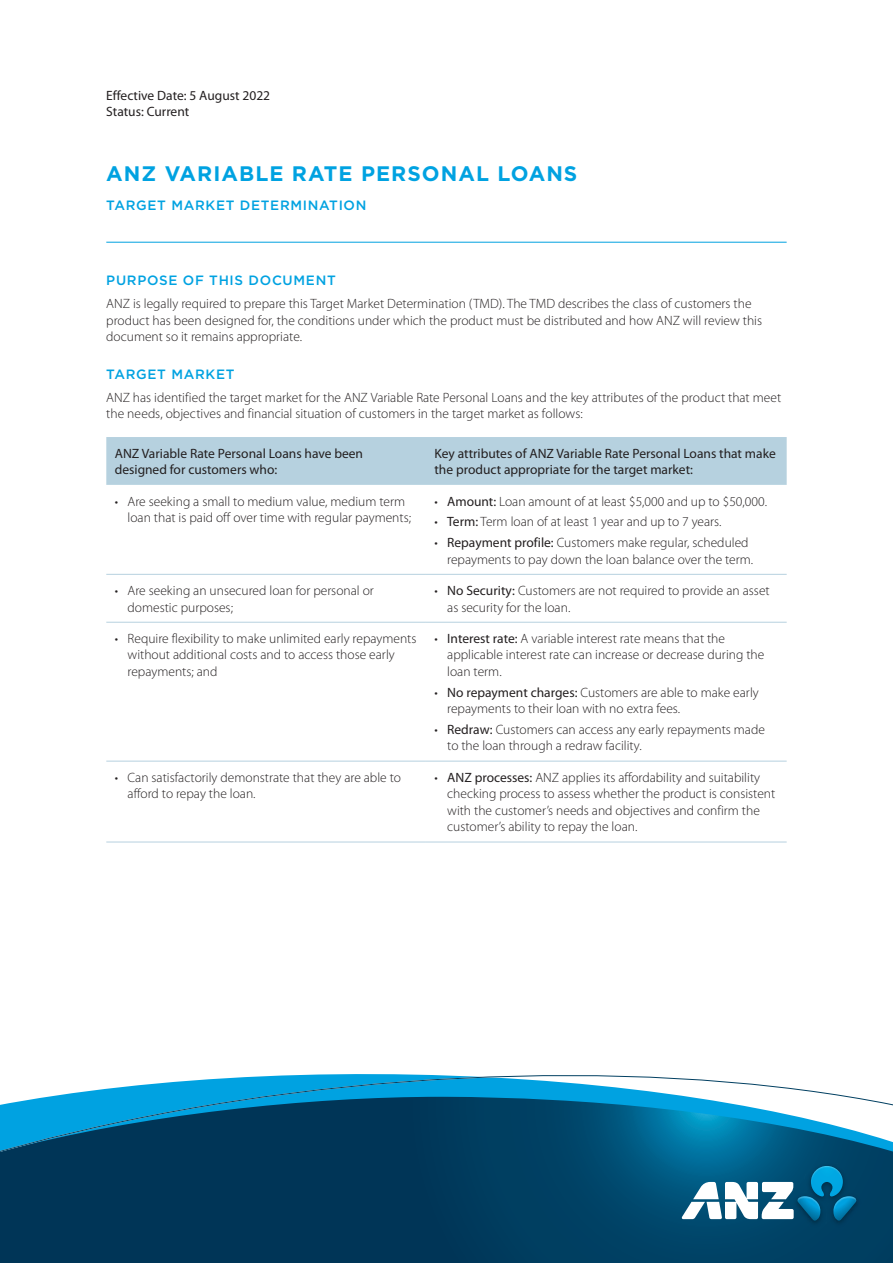
<style>
.page{position:relative;width:893px;height:1263px;background:#fff}
.page>*{position:absolute;margin:0;border:0;box-sizing:border-box;transform-origin:0 0}
.t1{font:700 21px "Gotham";letter-spacing:.05em;color:#00a2e1}
.t2{font:300 13.5px/16.5px "Myriad Pro";color:#231f20}
.t3{font:13.5px/16.5px "Myriad Pro";color:#231f20}
.t4{font:500 13.5px "Gotham";letter-spacing:.05em;color:#00a2e1}
.s1{font-weight:400}
</style>
<div class="page">
<svg style="left:0;top:1172px;width:893px;height:91px;background:#003a5c"></svg>
<svg style="left:0;top:1074px;width:893px;height:98px"></svg>
<img style="left:786px;top:1157px;width:81px;height:77px">
<svg style="left:682px;top:1166px;width:115px;height:55px"></svg>
<img style="left:797px;top:1166px;width:60px;height:55px">
<div style="left:106px;top:437px;width:681px;height:48px;background:#b6d1df"></div>
<svg style="left:106px;top:573px;width:681px;height:269px"></svg>
<hr style="left:106px;top:574px;width:320px;height:1px;background:#b6d1df">
<hr style="left:426px;top:574px;width:361px;height:1px;background:#b6d1df">
<hr style="left:106px;top:622px;width:320px;height:1px;background:#b6d1df">
<hr style="left:426px;top:622px;width:361px;height:1px;background:#b6d1df">
<hr style="left:106px;top:761px;width:320px;height:1px;background:#b6d1df">
<hr style="left:426px;top:761px;width:361px;height:1px;background:#b6d1df">
<hr style="left:106px;top:842px;width:320px;height:1px;background:#b6d1df">
<hr style="left:426px;top:842px;width:361px;height:1px;background:#b6d1df">
<hr style="left:106px;top:242px;width:681px;height:1px;background:#00a2e1">
<p class="t3" style="left:106px;top:87px;width:165px">Effective Date: 5 August 2022<br>Status: Current</p>
<h1 class="t1" style="left:106px;top:162px;width:473px">ANZ VARIABLE RATE PERSONAL LOANS</h1>
<p class="t4" style="left:106px;top:198px;width:262px">TARGET MARKET DETERMINATION</p>
<p class="t4" style="left:106px;top:273px;width:231px">PURPOSE OF THIS DOCUMENT</p>
<p class="t2" style="left:106px;top:295px;width:657px">ANZ is legally required to prepare this Target Market Determination (TMD). The TMD describes the class of customers the product has been designed for, the conditions under which the product must be distributed and how ANZ will review this document so it remains appropriate.</p>
<p class="t4" style="left:106px;top:366px;width:130px">TARGET MARKET</p>
<p class="t2" style="left:106px;top:389px;width:676px">ANZ has identified the target market for the ANZ Variable Rate Personal Loans and the key attributes of the product that meet the needs, objectives and financial situation of customers in the target market as follows:</p>
<p class="t3" style="left:115px;top:445px;width:250px">ANZ Variable Rate Personal Loans have been designed for customers who:</p>
<p class="t3" style="left:434px;top:445px;width:343px">Key attributes of ANZ Variable Rate Personal Loans that make the product appropriate for the target market:</p>
<p class="t2" style="left:128px;top:493px;width:285px;text-indent:-13px">• Are seeking a small to medium value, medium term loan that is paid off over time with regular payments;</p>
<p class="t2" style="left:434px;top:493px;width:334px">• <span class="s1">Amount:</span> Loan amount of at least $5,000 and up to $50,000.</p>
<p class="t2" style="left:434px;top:513px;width:288px">• <span class="s1">Term:</span> Term loan of at least 1 year and up to 7 years.</p>
<p class="t2" style="left:447px;top:534px;width:308px;text-indent:-13px">• <span class="s1">Repayment profile:</span> Customers make regular, scheduled repayments to pay down the loan balance over the term.</p>
<p class="t2" style="left:128px;top:582px;width:248px;text-indent:-13px">• Are seeking an unsecured loan for personal or domestic purposes;</p>
<p class="t2" style="left:447px;top:582px;width:324px;text-indent:-13px">• <span class="s1">No Security:</span> Customers are not required to provide an asset as security for the loan.</p>
<p class="t2" style="left:128px;top:630px;width:290px;text-indent:-13px">• Require flexibility to make unlimited early repayments without additional costs and to access those early repayments; and</p>
<p class="t2" style="left:447px;top:630px;width:319px;text-indent:-13px">• <span class="s1">Interest rate:</span> A variable interest rate means that the applicable interest rate can increase or decrease during the loan term.</p>
<p class="t2" style="left:447px;top:684px;width:313px;text-indent:-13px">• <span class="s1">No repayment charges:</span> Customers are able to make early repayments to their loan with no extra fees.</p>
<p class="t2" style="left:447px;top:721px;width:319px;text-indent:-13px">• <span class="s1">Redraw:</span> Customers can access any early repayments made to the loan through a redraw facility.</p>
<p class="t2" style="left:128px;top:769px;width:275px;text-indent:-13px">• Can satisfactorily demonstrate that they are able to afford to repay the loan.</p>
<p class="t2" style="left:447px;top:769px;width:330px;text-indent:-13px">• <span class="s1">ANZ processes:</span> ANZ applies its affordability and suitability checking process to assess whether the product is consistent with the customer’s needs and objectives and confirm the customer’s ability to repay the loan.</p>
</div>
